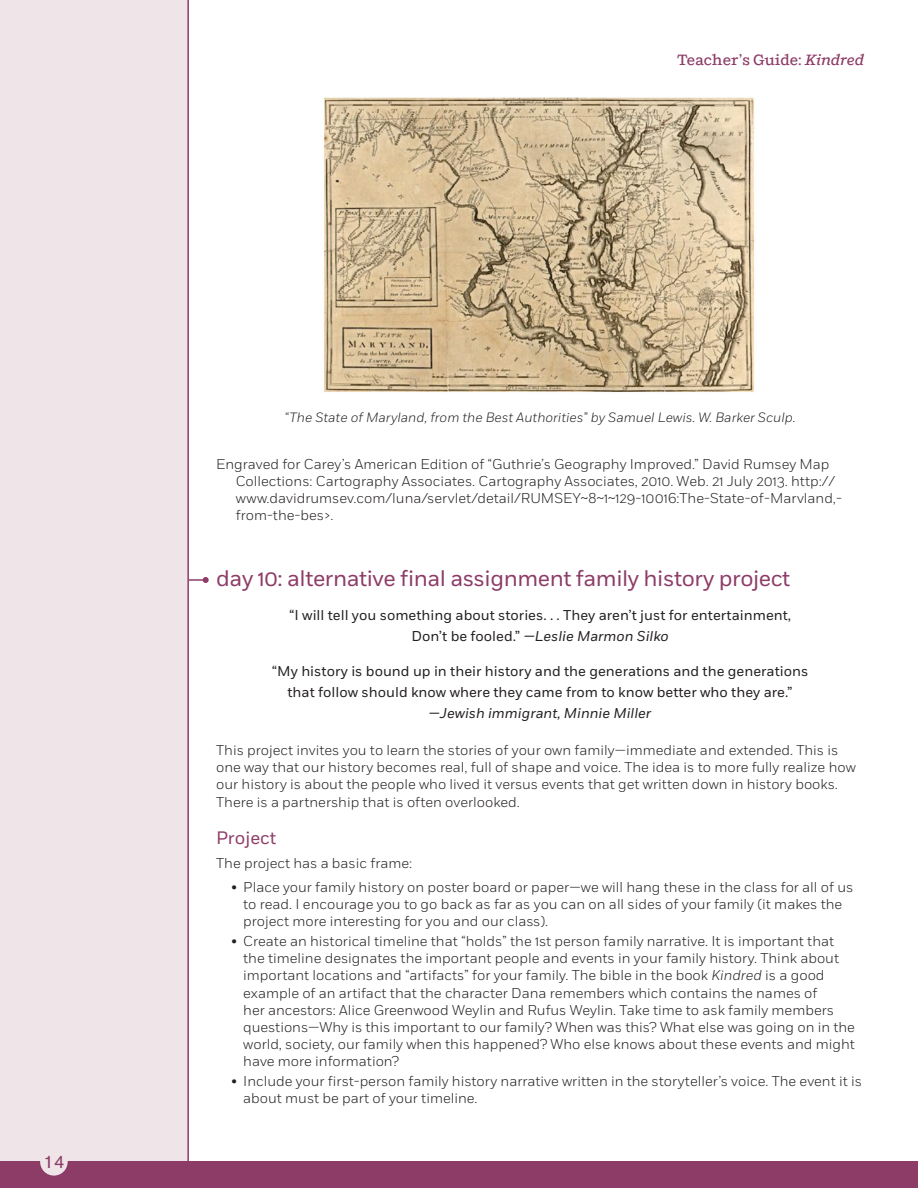
<style>
.page{position:relative;width:918px;height:1188px;background:#fff}
.page>*{position:absolute;margin:0;border:0;box-sizing:border-box;transform-origin:0 0}
.t1{font:22.5px "Fort";letter-spacing:-.02em;color:#8d3c67}
.t2{font:18px "Fort";color:#8d3c67}
.t3{font:18px "Akzidenz Std";color:#8d3c67}
.t4{font:500 15px "Shift";color:#8d3c67}
.t5{font:300 14.25px/17.1px "Fort";color:#231f20}
.t6{font:14.25px/21px "Fort";color:#231f20;text-align:center}
.t7{font:italic 14.25px "Fort";color:#231f20}
.t8{font:italic 300 13.5px "Fort";color:#231f20}
.s1{font-style:italic}
</style>
<div class="page">
<hr style="left:140px;top:579px;width:66px;height:2px;background:#8d3c67">
<svg style="left:203px;top:577px;width:6px;height:6px"></svg>
<div style="left:0;top:0;width:188px;height:1167px;background:#efe5e9"></div>
<hr style="left:187px;top:0;width:2px;height:1188px;background:#8d3c67">
<div style="left:0;top:1162px;width:918px;height:26px;background:#8d3c67"></div>
<div style="left:40px;top:1148px;width:28px;height:28px;background:#efe5e9;border-radius:50%"></div>
<img style="left:324px;top:97px;width:430px;height:295px">
<p class="t3" style="left:44px;top:1151px;width:22px">14</p>
<p class="t4" style="left:677px;top:51px;width:188px">Teacher’s Guide: <span class="s1">Kindred</span></p>
<p class="t8" style="left:285px;top:409px;width:513px">“The State of Maryland, from the Best Authorities” by Samuel Lewis. W. Barker Sculp.</p>
<p class="t5" style="left:236px;top:455px;width:608px;text-indent:-19px">Engraved for Carey’s American Edition of “Guthrie’s Geography Improved.” David Rumsey Map Collections: Cartography Associates. Cartography Associates, 2010. Web. 21 July 2013. http:// www.davidrumsev.com/luna/servlet/detail/RUMSEY~8~1~129-10016:The-State-of-Marvland,- from-the-bes&gt;.</p>
<h1 class="t1" style="left:216px;top:565px;width:576px">day 10: alternative final assignment family history project</h1>
<p class="t6" style="left:289px;top:605px;width:504px">“I will tell you something about stories. . . They aren’t just for entertainment,<br>Don’t be fooled.” <span class="s1">—Leslie Marmon Silko</span></p>
<p class="t6" style="left:272px;top:661px;width:538px">“My history is bound up in their history and the generations and the generations that follow should know where they came from to know better who they are.”</p>
<p class="t7" style="left:429px;top:704px;width:224px">—Jewish immigrant, Minnie Miller</p>
<p class="t5" style="left:216px;top:742px;width:641px">This project invites you to learn the stories of your own family—immediate and extended. This is one way that our history becomes real, full of shape and voice. The idea is to more fully realize how our history is about the people who lived it versus events that get written down in history books.<br>There is a partnership that is often overlooked.</p>
<p class="t2" style="left:216px;top:827px;width:62px">Project</p>
<p class="t5" style="left:216px;top:854px;width:198px">The project has a basic frame:</p>
<p class="t5" style="left:243px;top:878px;width:612px;text-indent:-12px">• Place your family history on poster board or paper—we will hang these in the class for all of us to read. I encourage you to go back as far as you can on all sides of your family (it makes the project more interesting for you and our class).</p>
<p class="t5" style="left:243px;top:933px;width:613px;text-indent:-12px">• Create an historical timeline that “holds” the 1st person family narrative. It is important that the timeline designates the important people and events in your family history. Think about important locations and “artifacts” for your family. The bible in the book <span class="s1">Kindred</span> is a good example of an artifact that the character Dana remembers which contains the names of<br>her ancestors: Alice Greenwood Weylin and Rufus Weylin. Take time to ask family members questions—Why is this important to our family? When was this? What else was going on in the world, society, our family when this happened? Who else knows about these events and might have more information?</p>
<p class="t5" style="left:243px;top:1073px;width:620px;text-indent:-12px">• Include your first-person family history narrative written in the storyteller’s voice. The event it is about must be part of your timeline.</p>
</div>
